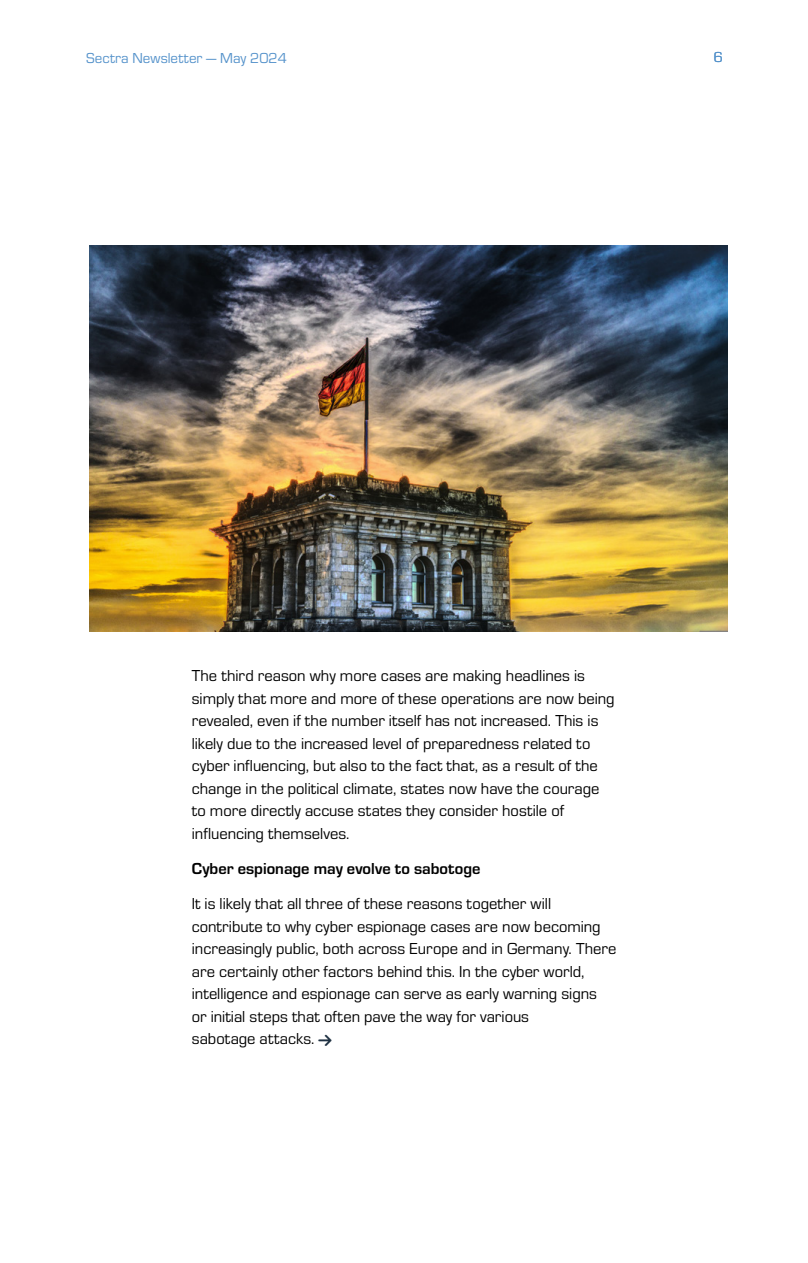
<style>
.page{position:relative;width:808px;height:1263px;background:#fff}
.page>*{position:absolute;margin:0;border:0;box-sizing:border-box;transform-origin:0 0}
.t1{font:16.5px/22.5px "Eurostile";color:#000}
.t2{font:700 16.5px "Eurostile";color:#000}
.t3{font:15px "Eurostile";color:#5693cb}
.s1{color:#1f3142}
</style>
<div class="page">
<img style="left:89px;top:245px;width:638px;height:386px">
<p class="t3" style="left:86px;top:48px;width:202px">Sectra Newsletter — May 2024</p>
<p class="t3" style="left:714px;top:47px;width:11px">6</p>
<p class="t1" style="left:192px;top:664px;width:424px">The third reason why more cases are making headlines is simply that more and more of these operations are now being revealed, even if the number itself has not increased. This is likely due to the increased level of preparedness related to cyber influencing, but also to the fact that, as a result of the change in the political climate, states now have the courage to more directly accuse states they consider hostile of influencing themselves.</p>
<p class="t2" style="left:192px;top:857px;width:290px">Cyber espionage may evolve to sabotoge</p>
<p class="t1" style="left:192px;top:892px;width:426px">It is likely that all three of these reasons together will contribute to why cyber espionage cases are now becoming increasingly public, both across Europe and in Germany. There are certainly other factors behind this. In the cyber world, intelligence and espionage can serve as early warning signs<br>or initial steps that often pave the way for various<br>sabotage attacks. <span class="s1">★</span></p>
</div>
